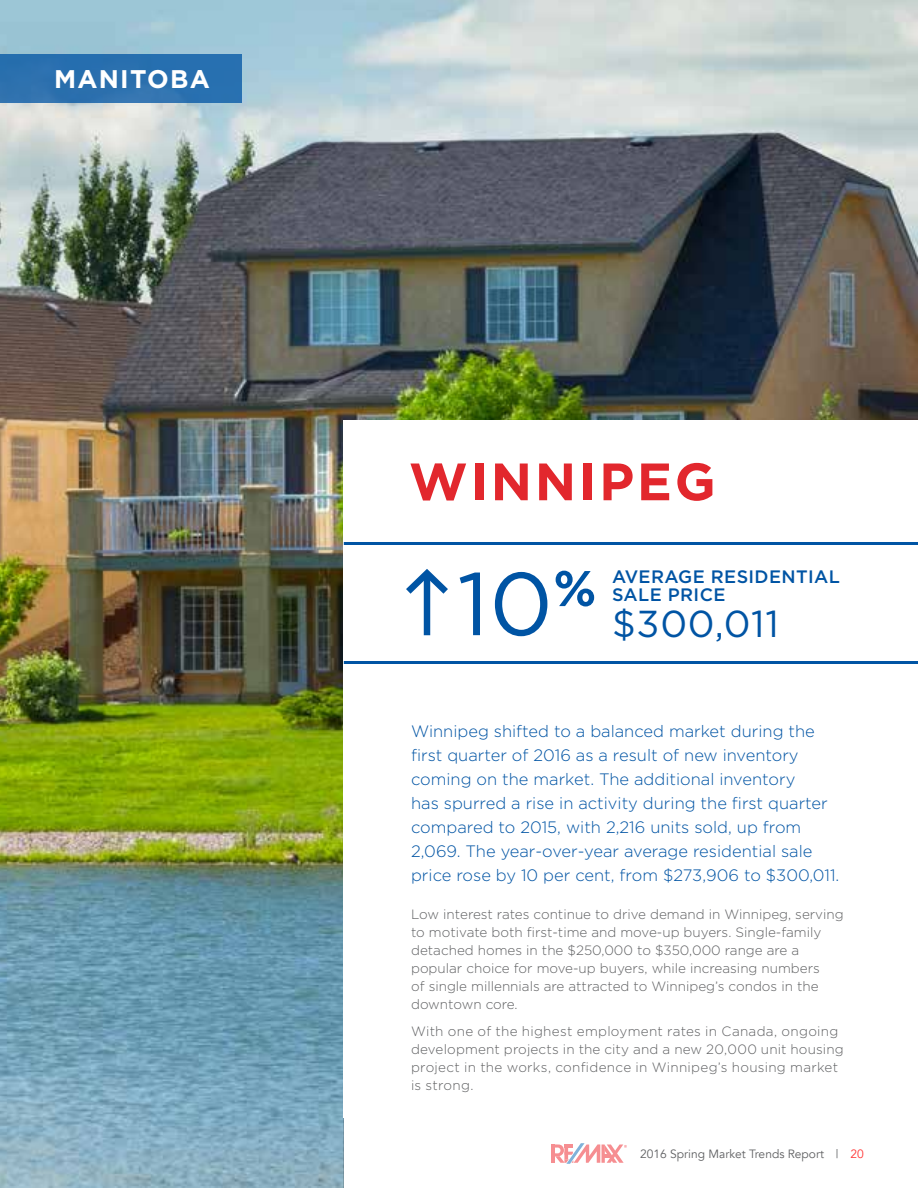
<style>
.page{position:relative;width:918px;height:1188px;background:#fff}
.page>*{position:absolute;margin:0;border:0;box-sizing:border-box;transform-origin:0 0}
.t1{font:88.8px "Gotham";color:#0054a4}
.t2{font:700 52.5px "Gotham";color:#e2272d}
.t3{font:700 50.1px "Gotham";color:#0054a4}
.t4{font:37.5px "Gotham";letter-spacing:.02em;color:#0054a4}
.t5{font:700 25.5px "Gotham";color:#fff}
.t6{font:500 18px/18px "Gotham";letter-spacing:.02em;color:#0054a4}
.t7{font:300 16.5px/24px "Gotham";color:#0054a4}
.t8{font:300 13.5px/18px "Gotham";color:#5f6062}
.t9{font:12px "Avenir";color:#5f6062}
.s1{color:#f33}
</style>
<div class="page">
<img style="left:0;top:0;width:918px;height:1188px">
<div style="left:344px;top:420px;width:574px;height:698px;background:#fff"></div>
<div style="left:0;top:54px;width:241px;height:48px;background:#2970af"></div>
<svg style="left:406px;top:569px;width:42px;height:32px"></svg>
<div style="left:424px;top:576px;width:6px;height:59px;background:#0054a4"></div>
<hr style="left:344px;top:542px;width:574px;height:3px;background:#0054a4">
<hr style="left:344px;top:661px;width:574px;height:3px;background:#0054a4">
<h3 class="t5" style="left:54px;top:62px;width:42px">MANIT</h3>
<h3 class="t5" style="left:147px;top:62px;width:63px">OBA</h3>
<h2 class="t2" style="left:409px;top:447px;width:97px">WINNIPEG</h2>
<h1 class="t1" style="left:457px;top:547px;width:97px">10</h1>
<h3 class="t3" style="left:553px;top:555px;width:45px">%</h3>
<h3 class="t6" style="left:612px;top:567px;width:229px">AVERAGE RESIDENTIAL<br>SALE PRICE</h3>
<h3 class="t4" style="left:612px;top:600px;width:168px">$300,011</h3>
<p class="t7" style="left:411px;top:719px;width:430px">Winnipeg shifted to a balanced market during the first quarter of 2016 as a result of new inventory coming on the market. The additional inventory<br>has spurred a rise in activity during the first quarter compared to 2015, with 2,216 units sold, up from 2,069. The year-over-year average residential sale price rose by 10 per cent, from $273,906 to $300,011.</p>
<p class="t8" style="left:411px;top:905px;width:434px">Low interest rates continue to drive demand in Winnipeg, serving to motivate both first-time and move-up buyers. Single-family detached homes in the $250,000 to $350,000 range are a popular choice for move-up buyers, while increasing numbers<br>of single millennials are attracted to Winnipeg’s condos in the downtown core.</p>
<p class="t8" style="left:411px;top:1022px;width:434px">With one of the highest employment rates in Canada, ongoing development projects in the city and a new 20,000 unit housing project in the works, confidence in Winnipeg’s housing market is strong.</p>
<p class="t9" style="left:640px;top:1147px;width:225px">2016 Spring Market Trends Report | <span class="s1">20</span></p>
</div>
